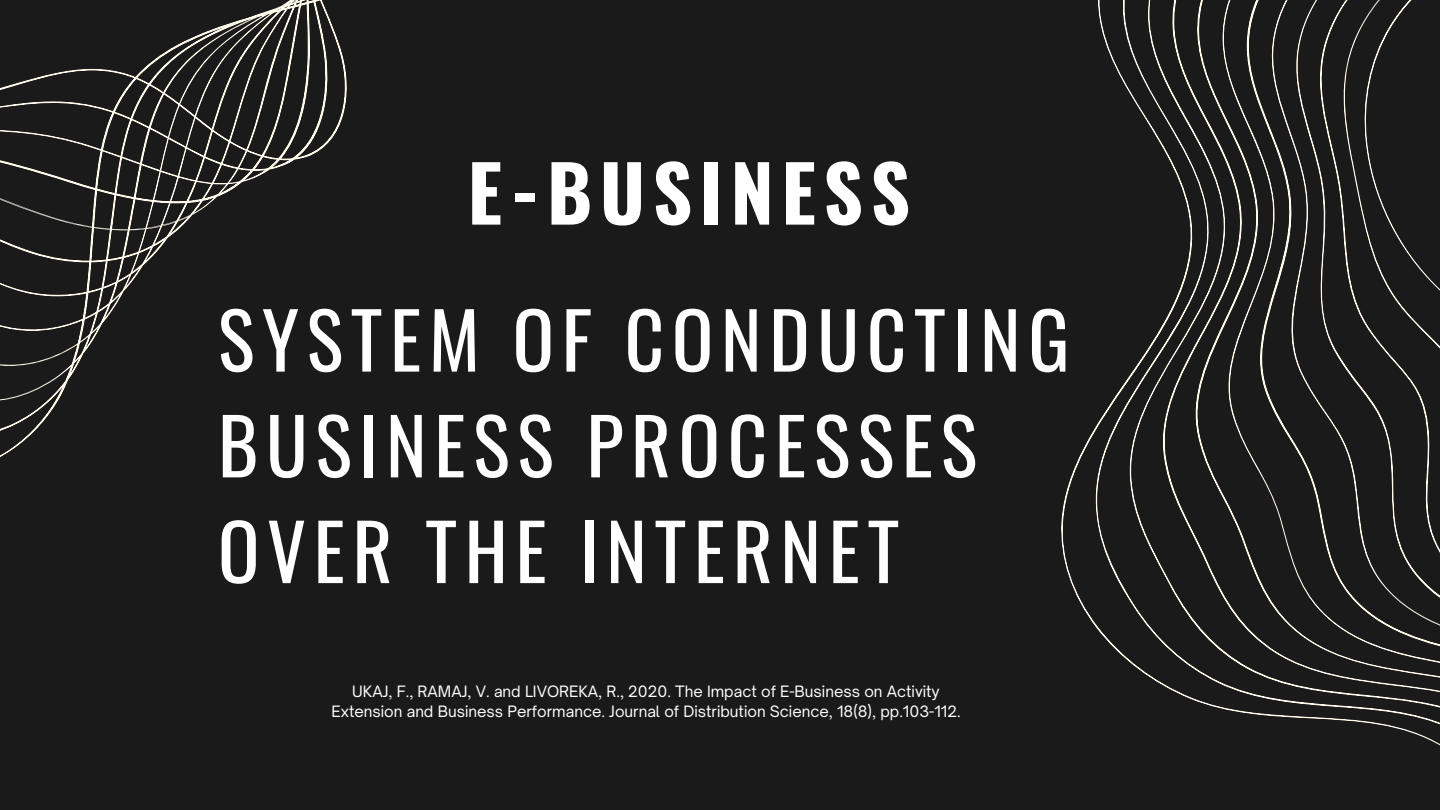
<style>
.page{position:relative;width:1440px;height:810px;background:#1a1a1a}
.page>*{position:absolute;margin:0;border:0;box-sizing:border-box;transform-origin:0 0}
.t1{font:77.1px/105.8px "Oswald";letter-spacing:.1em;color:#fff}
.t2{font:700 77.1px "Oswald";letter-spacing:.1em;color:#fff}
.t3{font:15px/19.5px "Open Sauce One";color:#fff;text-align:center}
</style>
<div class="page">
<svg style="left:0;top:0;width:347px;height:457px"></svg>
<svg style="left:1061px;top:0;width:379px;height:746px"></svg>
<p class="t2" style="left:468px;top:133px;width:444px">E-BUSINESS</p>
<p class="t1" style="left:218px;top:284px;width:853px">SYSTEM OF CONDUCTING<br>BUSINESS PROCESSES<br>OVER THE INTERNET</p>
<p class="t3" style="left:332px;top:682px;width:631px">UKAJ, F., RAMAJ, V. and LIVOREKA, R., 2020. The Impact of E-Business on Activity<br>Extension and Business Performance. Journal of Distribution Science, 18(8), pp.103-112.</p>
</div>
